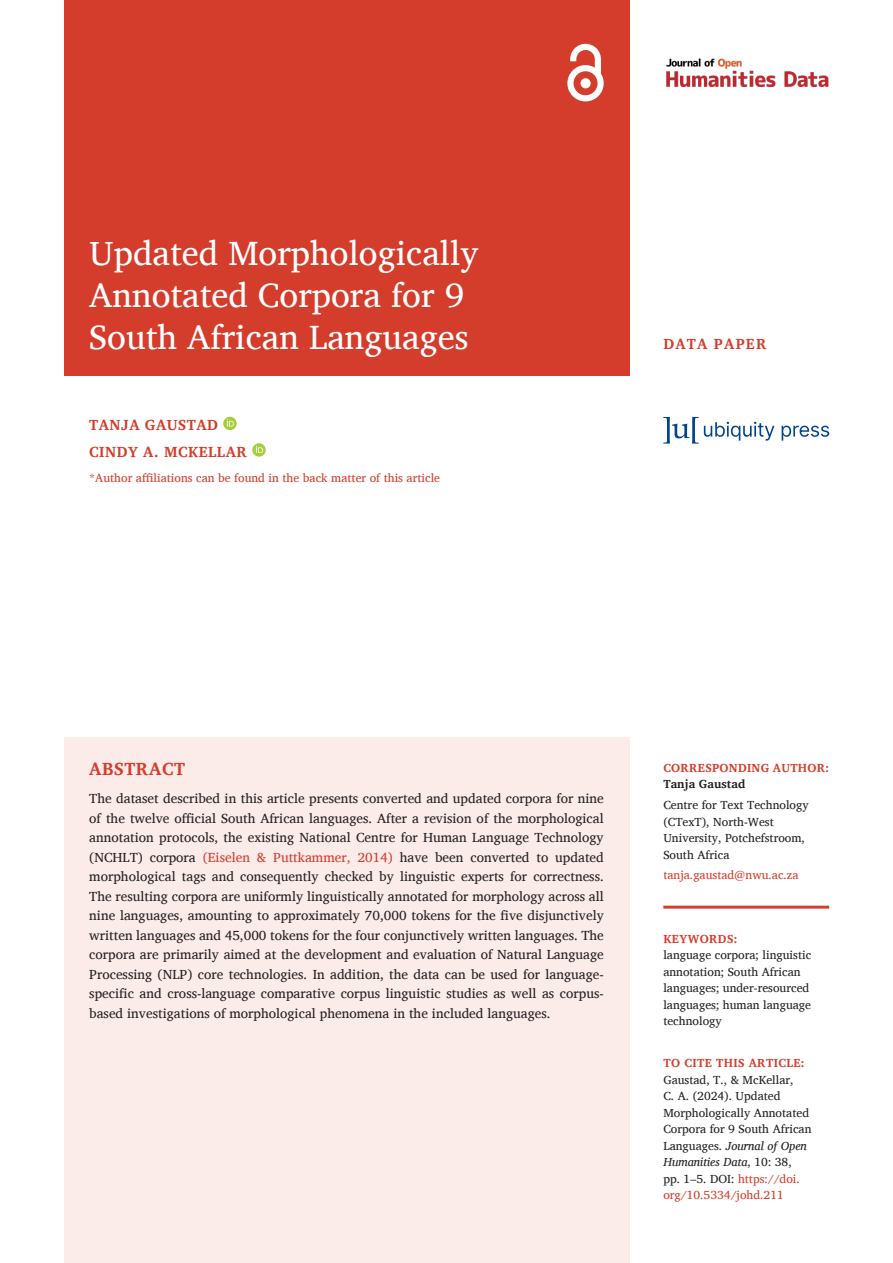
<style>
.page{position:relative;width:893px;height:1263px;background:#fff}
.page>*{position:absolute;margin:0;border:0;box-sizing:border-box;transform-origin:0 0}
.Article_Title{font:34.5px/42px "Charis SIL";color:#fff}
.t1{font:700 18px "Charis SIL";letter-spacing:.03em;color:#d43c2b}
.Cover_Authors{font:700 15px "Charis SIL";letter-spacing:.03em;color:#d43c2b}
.Cover_Authors-2{font:700 15px "Charis SIL";letter-spacing:.075em;color:#d43c2b}
.Abstract_Copy{font:13.5px/19.5px "Charis SIL";color:#231f20;text-align:justify}
.t2{font:12px/16.5px "Charis SIL";color:#231f20}
.t3{font:12px "Charis SIL";color:#d43c2b}
.t4{font:700 12px "Charis SIL";letter-spacing:.03em;color:#d43c2b}
.t5{font:700 12px "Charis SIL";color:#231f20}
.s1{color:#d43c2b}
.s2{font-style:italic}
</style>
<div class="page">
<div style="left:64px;top:0;width:565px;height:376px;background:#d43c2b"></div>
<svg style="left:567px;top:44px;width:37px;height:57px"></svg>
<svg style="left:663px;top:417px;width:166px;height:27px"></svg>
<img style="left:666px;top:58px;width:163px;height:29px">
<hr style="left:663px;top:906px;width:166px;height:3px;background:#d43c2b">
<div style="left:64px;top:738px;width:565px;height:525px;background:#fbecea"></div>
<svg style="left:223px;top:417px;width:14px;height:13px"></svg>
<svg style="left:227px;top:419px;width:7px;height:7px"></svg>
<svg style="left:252px;top:443px;width:14px;height:14px"></svg>
<svg style="left:256px;top:446px;width:7px;height:7px"></svg>
<h1 class="Article_Title" style="left:89px;top:232px;width:391px">Updated Morphologically<br>Annotated Corpora for 9<br>South African Languages</h1>
<p class="Cover_Authors" style="left:89px;top:416px;width:130px">TANJA GAUSTAD</p>
<p class="Cover_Authors" style="left:89px;top:443px;width:159px">CINDY A. MCKELLAR</p>
<p class="t3" style="left:89px;top:470px;width:352px">*Author affiliations can be found in the back matter of this article</p>
<p class="Cover_Authors-2" style="left:663px;top:335px;width:105px">DATA PAPER</p>
<h1 class="t1" style="left:89px;top:758px;width:97px">ABSTRACT</h1>
<p class="Abstract_Copy" style="left:89px;top:789px;width:516px">The dataset described in this article presents converted and updated corpora for nine of the twelve official South African languages. After a revision of the morphological annotation protocols, the existing National Centre for Human Language Technology (NCHLT) corpora <span class="s1">(Eiselen &amp; Puttkammer, 2014)</span> have been converted to updated morphological tags and consequently checked by linguistic experts for correctness.<br>The resulting corpora are uniformly linguistically annotated for morphology across all nine languages, amounting to approximately 70,000 tokens for the five disjunctively written languages and 45,000 tokens for the four conjunctively written languages. The corpora are primarily aimed at the development and evaluation of Natural Language Processing (NLP) core technologies. In addition, the data can be used for language&shy;specific and cross-language comparative corpus linguistic studies as well as corpus&shy;based investigations of morphological phenomena in the included languages.</p>
<p class="t4" style="left:663px;top:761px;width:167px">CORRESPONDING AUTHOR:</p>
<p class="t5" style="left:663px;top:777px;width:83px">Tanja Gaustad</p>
<p class="t2" style="left:663px;top:797px;width:147px">Centre for Text Technology (CTexT), North-West<br>University, Potchefstroom,<br>South Africa</p>
<p class="t3" style="left:663px;top:868px;width:137px">tanja.gaustad@nwu.ac.za</p>
<p class="t4" style="left:663px;top:931px;width:76px">KEYWORDS:</p>
<p class="t2" style="left:663px;top:947px;width:149px">language corpora; linguistic annotation; South African languages; under-resourced languages; human language technology</p>
<p class="t4" style="left:663px;top:1056px;width:143px">TO CITE THIS ARTICLE:</p>
<p class="t2" style="left:663px;top:1071px;width:150px">Gaustad, T., &amp; McKellar,<br>C. A. (2024). Updated<br>Morphologically Annotated<br>Corpora for 9 South African<br>Languages. <span class="s2">Journal of Open<br>Humanities Data</span>, 10: 38, pp. 1–5. DOI: <span class="s1">https://doi. org/10.5334/johd.211</span></p>
</div>
